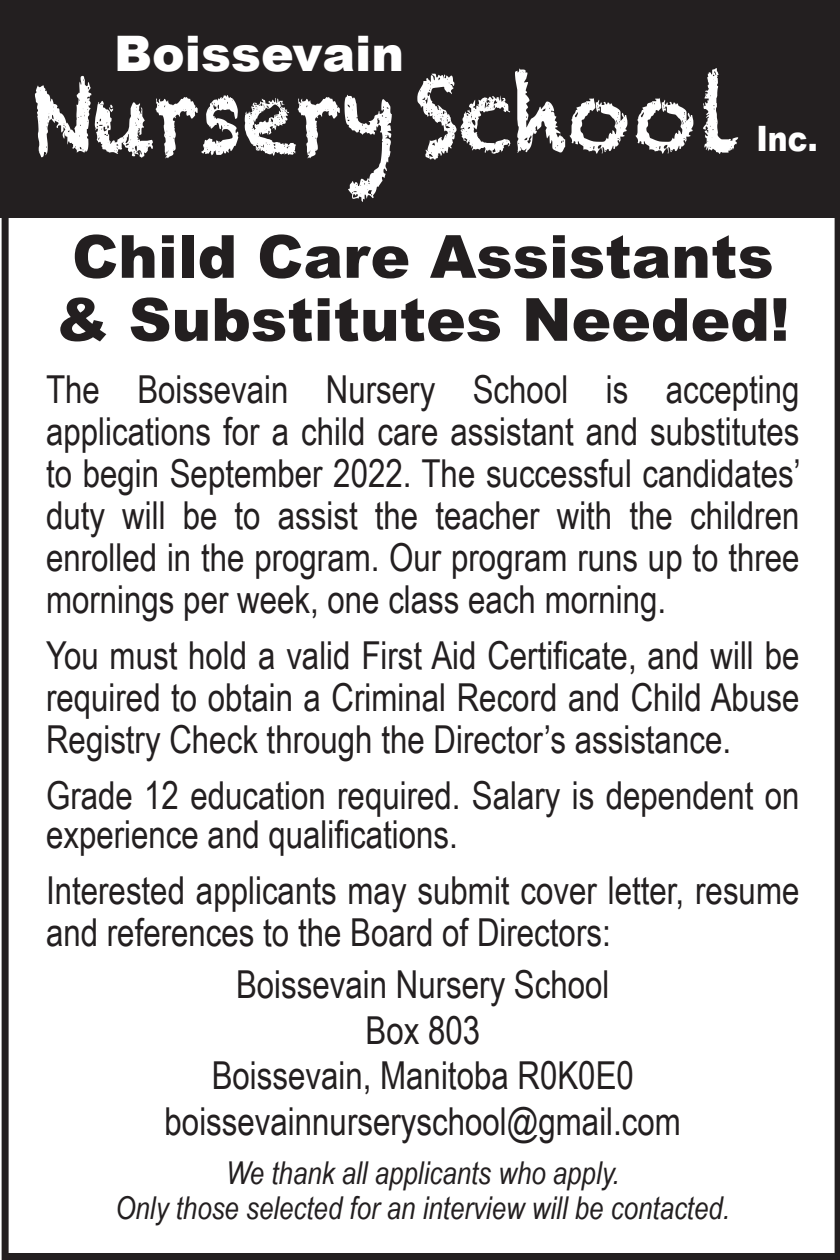
<style>
.page{position:relative;width:840px;height:1260px;background:#fff}
.page>*{position:absolute;margin:0;border:0;box-sizing:border-box;transform-origin:0 0}
.t1{font:105px "Chalkduster";color:#fff;scale:.83 1}
.t2{font:900 59.5px "Arial";color:#231f20}
.t3{font:900 49px "Arial";color:#fff}
.t4{font:38.5px/42px "Arial Narrow";color:#231f20;text-align:justify}
.t5{font:900 35px "Arial";color:#fff;scale:.85 1}
.t6{font:italic 31.5px "Arial Narrow";color:#231f20}
</style>
<div class="page">
<div style="left:0;top:0;width:840px;height:218px;background:#231f20"></div>
<div style="left:2px;top:2px;width:838px;height:1258px;border:7px solid #231f20"></div>
<p class="t3" style="left:114px;top:18px;width:292px">Boissevain</p>
<p class="t1" style="left:30px;top:54px;width:857px">Nursery School</p>
<p class="t5" style="left:756px;top:113px;width:73px">Inc.</p>
<p class="t2" style="left:72px;top:213px;width:703px">Child Care Assistants</p>
<p class="t2" style="left:56px;top:276px;width:735px">&amp; Substitutes Needed!</p>
<p class="t4" style="left:46px;top:367px;width:756px">The Boissevain Nursery School is accepting applications for a child care assistant and substitutes to begin September 2022. The successful candidates’ duty will be to assist the teacher with the children enrolled in the program. Our program runs up to three mornings per week, one class each morning.</p>
<p class="t4" style="left:46px;top:633px;width:755px">You must hold a valid First Aid Certificate, and will be required to obtain a Criminal Record and Child Abuse Registry Check through the Director’s assistance.</p>
<p class="t4" style="left:46px;top:775px;width:755px;line-height:38.5px">Grade 12 education required. Salary is dependent on experience and qualifications.</p>
<p class="t4" style="left:46px;top:868px;width:755px">Interested applicants may submit cover letter, resume and references to the Board of Directors:</p>
<p class="t4" style="left:236px;top:962px;width:375px">Boissevain Nursery School</p>
<p class="t4" style="left:365px;top:1008px;width:116px">Box 803</p>
<p class="t4" style="left:212px;top:1053px;width:424px">Boissevain, Manitoba R0K0E0</p>
<p class="t4" style="left:165px;top:1099px;width:518px">boissevainnurseryschool@gmail.com</p>
<p class="t6" style="left:226px;top:1151px;width:395px">We thank all applicants who apply.</p>
<p class="t6" style="left:115px;top:1186px;width:616px">Only those selected for an interview will be contacted.</p>
</div>
